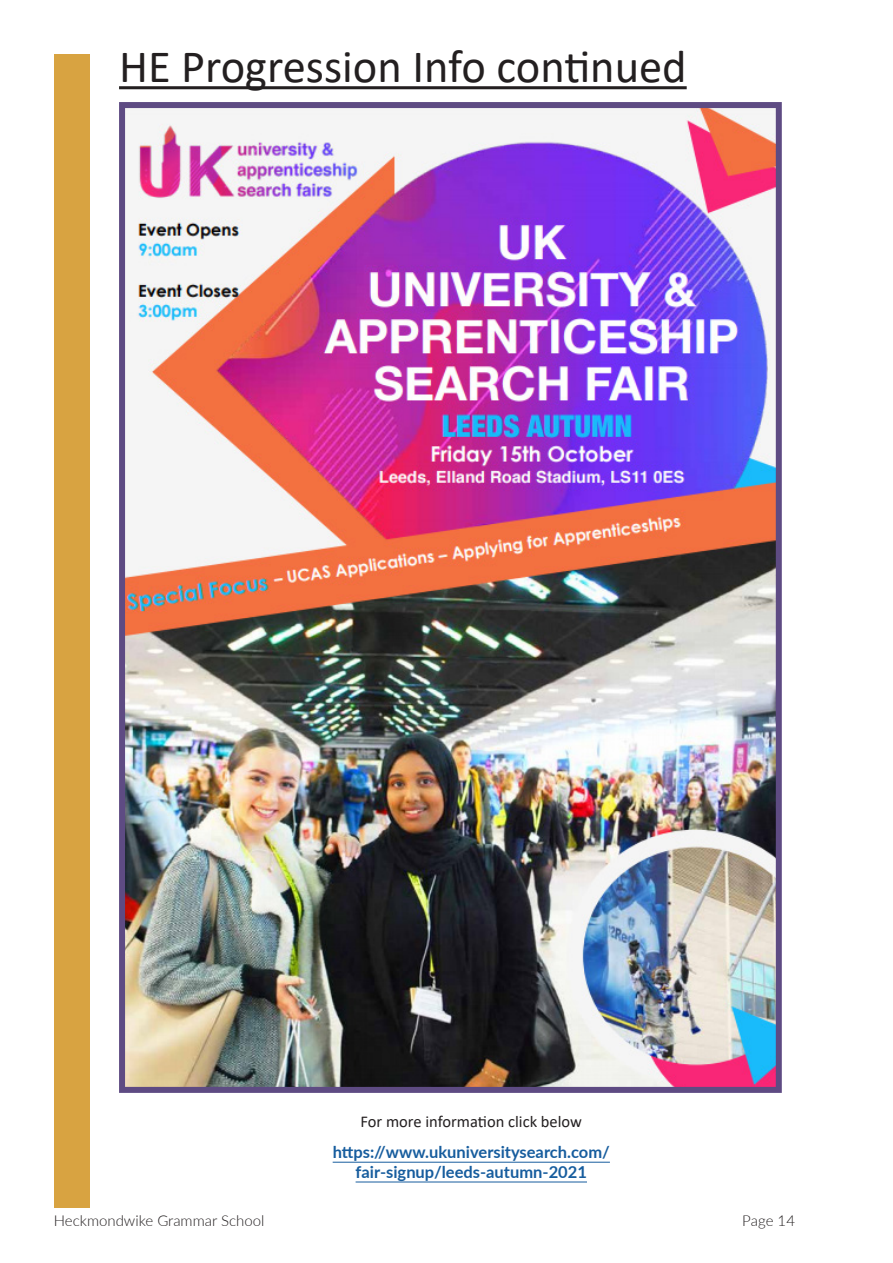
<style>
.page{position:relative;width:893px;height:1263px;background:#fff}
.page>*{position:absolute;margin:0;border:0;box-sizing:border-box;transform-origin:0 0}
.No_Spacing{font:46.5px "Calibri";color:#231f20}
.No_Spacing-2{font:700 16.5px/19.8px "Lato";color:#175d9e;text-align:center}
.No_Spacing-3{font:16.5px "Calibri";color:#231f20}
.t1{font:300 15px "Lato";color:#231f20}
</style>
<div class="page">
<div style="left:54px;top:55px;width:35px;height:1153px;background:#d8a341"></div>
<img style="left:126px;top:109px;width:649px;height:977px">
<div style="left:119px;top:102px;width:663px;height:991px;border:6px solid #5e4b83"></div>
<hr style="left:333px;top:1162px;width:277px;height:1px;background:#175d9e">
<hr style="left:356px;top:1181px;width:231px;height:1px;background:#175d9e">
<hr style="left:119px;top:86px;width:568px;height:3px;background:#231f20">
<p class="No_Spacing" style="left:119px;top:35px;width:569px">HE Progression Info continued</p>
<p class="No_Spacing-3" style="left:361px;top:1110px;width:223px">For more information click below</p>
<p class="No_Spacing-2" style="left:333px;top:1142px;width:279px">https://www.ukuniversitysearch.com/ fair-signup/leeds-autumn-2021</p>
<p class="t1" style="left:54px;top:1210px;width:212px">Heckmondwike Grammar School</p>
<p class="t1" style="left:742px;top:1210px;width:54px">Page 14</p>
</div>
